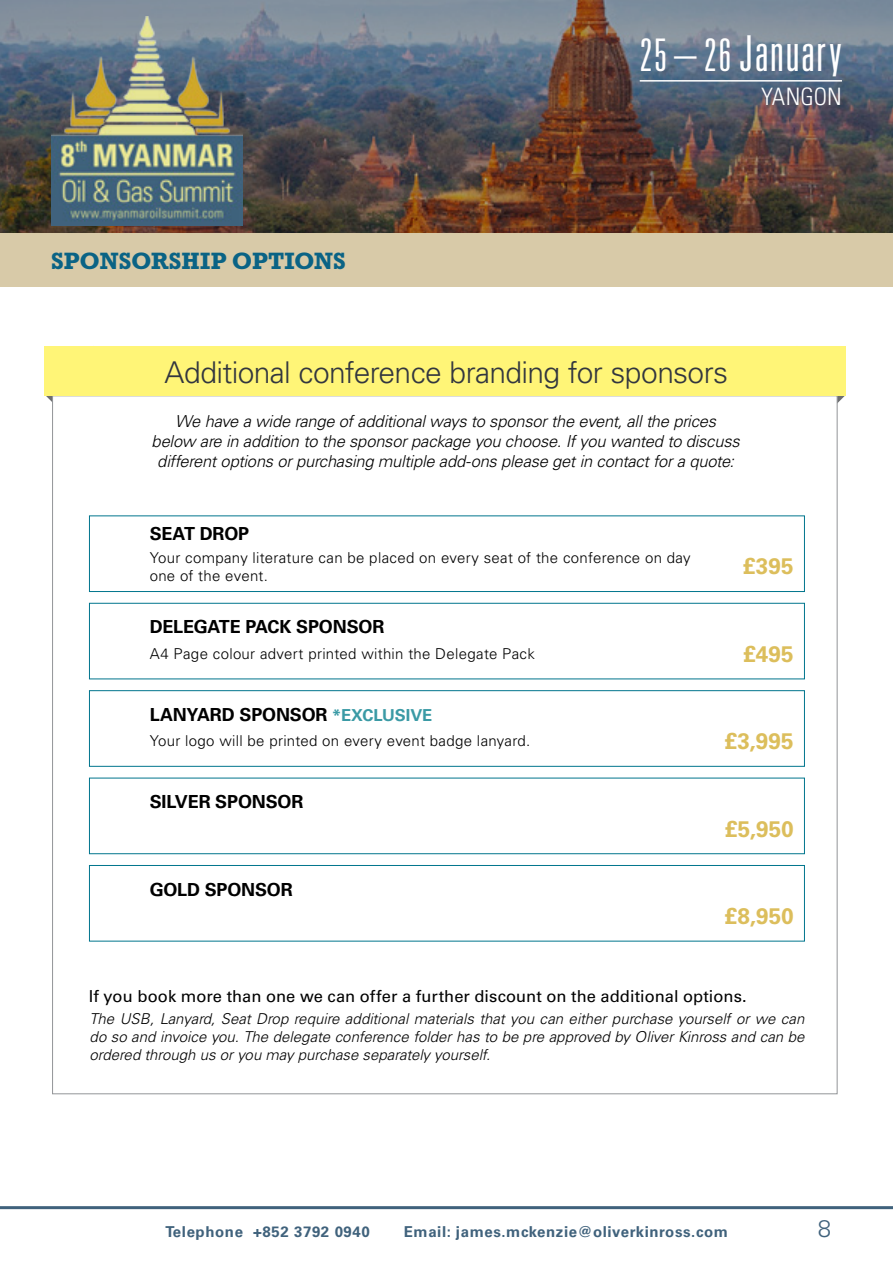
<style>
.page{position:relative;width:893px;height:1263px;background:#fff}
.page>*{position:absolute;margin:0;border:0;box-sizing:border-box;transform-origin:0 0}
.t1{font:300 ultra-condensed 49.5px "Univers LT Std";letter-spacing:.035em;color:#fff}
.t2{font:300 30px "Univers LT Std";letter-spacing:-.02em;color:#32363f}
.t3{font:700 24px "Rockwell Std";color:#0a6385}
.t4{font:300 condensed 24px "Univers LT Std";color:#fff}
.t5{font:300 24px "Univers LT Std";color:#40627c}
.t6{font:700 22.5px "Univers LT Std";letter-spacing:.005em;color:#dcbe5c}
.t7{font:700 18px "Univers LT Std";letter-spacing:-.01em;color:#000}
.t8{font:italic 300 16.5px/19.8px "Univers LT Std";letter-spacing:-.015em;color:#000;text-align:center}
.t9{font:16.5px "Univers LT Std";color:#000}
.t10{font:italic 300 15px/18px "Univers LT Std";color:#000;text-align:justify}
.t11{font:300 15px/18px "Univers LT Std";letter-spacing:.02em;color:#000}
.t12{font:700 15px "Univers LT Std";letter-spacing:.04em;color:#40627c}
.s1{font-size:45px}
.s2{font-size:16.5px;color:#3a9aa5}
</style>
<div class="page">
<img style="left:0;top:0;width:893px;height:234px">
<img style="left:51px;top:17px;width:191px;height:208px">
<div style="left:0;top:234px;width:893px;height:53px;background:#d8caa8"></div>
<hr style="left:0;top:1206px;width:893px;height:3px;background:#40627c">
<hr style="left:640px;top:80px;width:202px;height:2px;background:#fff">
<svg style="left:837px;top:395px;width:9px;height:96px"></svg>
<div style="left:52px;top:395px;width:785px;height:699px;background:#fff;border:1px solid #939598"></div>
<div style="left:45px;top:346px;width:801px;height:49px;background:#fff577"></div>
<svg style="left:89px;top:515px;width:716px;height:77px"></svg>
<svg style="left:89px;top:602px;width:716px;height:78px"></svg>
<svg style="left:89px;top:690px;width:716px;height:77px"></svg>
<svg style="left:89px;top:777px;width:716px;height:77px"></svg>
<svg style="left:89px;top:865px;width:716px;height:77px"></svg>
<h3 class="t3" style="left:51px;top:246px;width:297px">SPONSORSHIP OPTIONS</h3>
<h1 class="t1" style="left:640px;top:28px;width:204px"><span class="s1">25 – 26</span> January</h1>
<h3 class="t4" style="left:761px;top:82px;width:82px">YANGON</h3>
<h2 class="t2" style="left:165px;top:354px;width:565px">Additional conference branding for sponsors</h2>
<p class="t8" style="left:152px;top:412px;width:589px">We have a wide range of additional ways to sponsor the event, all the prices below are in addition to the sponsor package you choose. If you wanted to discuss different options or purchasing multiple add-ons please get in contact for a quote:</p>
<p class="t7" style="left:150px;top:523px;width:101px">SEAT DROP</p>
<p class="t11" style="left:150px;top:548px;width:543px">Your company literature can be placed on every seat of the conference on day one of the event.</p>
<h3 class="t6" style="left:743px;top:553px;width:52px">£395</h3>
<p class="t7" style="left:150px;top:617px;width:236px">DELEGATE PACK SPONSOR</p>
<p class="t11" style="left:150px;top:645px;width:387px">A4 Page colour advert printed within the Delegate Pack</p>
<h3 class="t6" style="left:743px;top:641px;width:52px">£495</h3>
<p class="t7" style="left:150px;top:704px;width:284px">LANYARD SPONSOR <span class="s2">*EXCLUSIVE</span></p>
<p class="t11" style="left:150px;top:732px;width:382px">Your logo will be printed on every event badge lanyard.</p>
<h3 class="t6" style="left:725px;top:728px;width:70px">£3,995</h3>
<p class="t7" style="left:150px;top:791px;width:155px">SILVER SPONSOR</p>
<p class="t7" style="left:150px;top:879px;width:145px">GOLD SPONSOR</p>
<h3 class="t6" style="left:725px;top:815px;width:70px">£5,950</h3>
<h3 class="t6" style="left:725px;top:903px;width:70px">£8,950</h3>
<p class="t9" style="left:89px;top:986px;width:659px">If you book more than one we can offer a further discount on the additional options.</p>
<p class="t10" style="left:90px;top:1009px;width:716px">The USB, Lanyard, Seat Drop require additional materials that you can either purchase yourself or we can do so and invoice you. The delegate conference folder has to be pre approved by Oliver Kinross and can be ordered through us or you may purchase separately yourself.</p>
<p class="t12" style="left:165px;top:1223px;width:206px">Telephone +852 3792 0940</p>
<p class="t12" style="left:404px;top:1223px;width:326px">Email: james.mckenzie@oliverkinross.com</p>
<h3 class="t5" style="left:818px;top:1214px;width:15px">8</h3>
</div>
